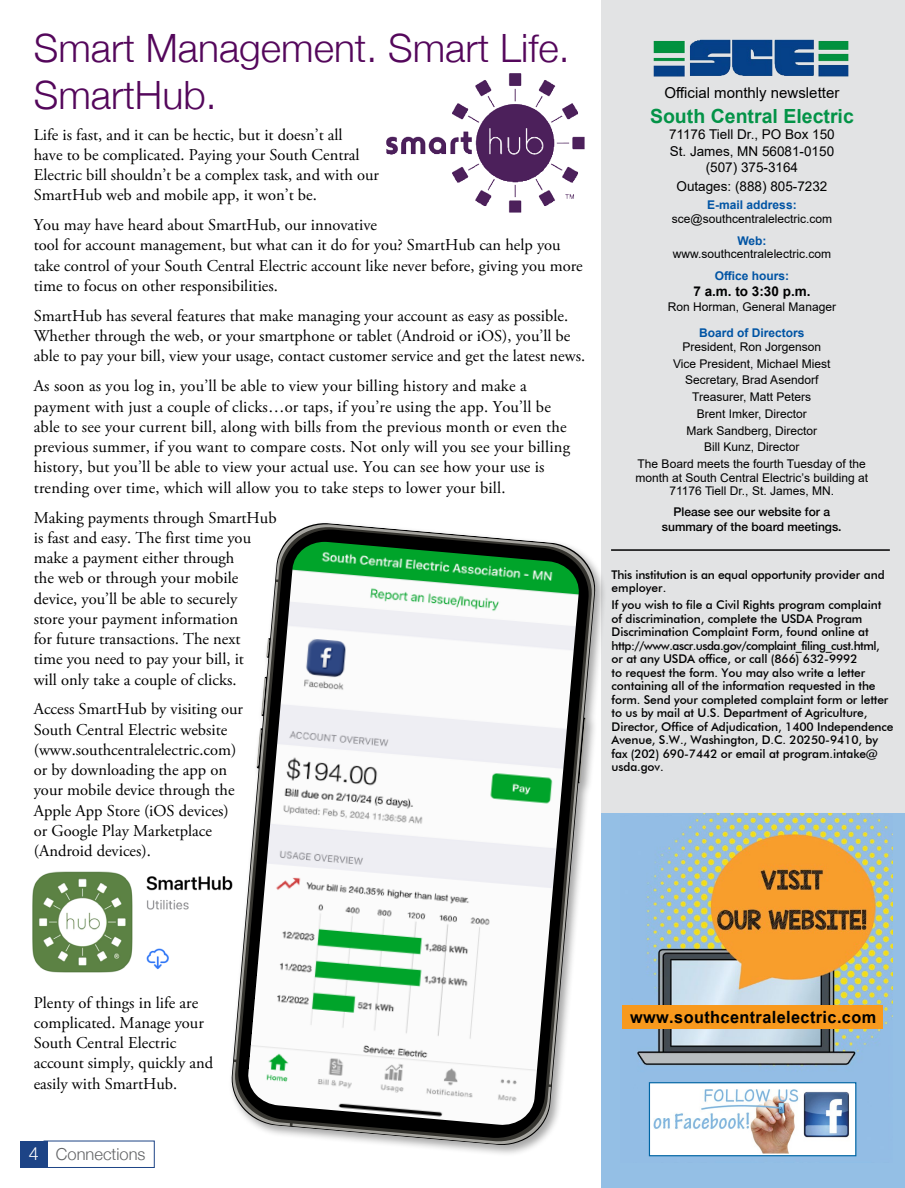
<style>
.page{position:relative;width:905px;height:1188px;background:#fff}
.page>*{position:absolute;margin:0;border:0;box-sizing:border-box;transform-origin:0 0}
.t1{font:300 39px/46.8px "Helvetica Neue";color:#54075b}
.t2{font:700 19.5px "Arial";color:#039347}
.t3{font:700 16.8px "Arial Narrow";letter-spacing:.02em;color:#000;scale:1.18 1}
.t4{font:16.5px/20.2px "Adobe Garamond Pro";color:#000}
.t5{font:300 16.5px "Helvetica Neue";color:#636466}
.t6{font:15px "Arial";color:#000}
.t7{font:13.5px/16.5px "Arial";color:#000;text-align:center}
.t8{font:700 13.5px "Arial";color:#000}
.t9{font:500 12px/13.5px "Futura BT";letter-spacing:-.01em;color:#000}
.t10{font:12px/16.8px "Arial";color:#000;text-align:center}
.t11{font:500 12px/14.4px "Helvetica Neue";color:#000;text-align:center}
.t12{font:700 12px "Arial";color:#0054a4}
.s1{font-size:18px;color:#fff}
</style>
<div class="page">
<div style="left:44px;top:1141px;width:110px;height:27px;border:1px solid #1d4486"></div>
<div style="left:20px;top:1141px;width:27px;height:27px;background:#1d4486"></div>
<div style="left:602px;top:810px;width:302px;height:378px;background:#94bfe5"></div>
<img style="left:620px;top:812px;width:272px;height:345px">
<div style="left:602px;top:0;width:302px;height:812px;background:#e2e3e4"></div>
<img style="left:653px;top:40px;width:195px;height:37px">
<hr style="left:611px;top:549px;width:278px;height:2px;background:#000">
<div style="left:622px;top:1005px;width:260px;height:24px;background:#f8991d"></div>
<div style="left:649px;top:1082px;width:207px;height:74px;background:#fff;border:1px solid #0065a4"></div>
<img style="left:653px;top:1089px;width:196px;height:64px">
<img style="left:452px;top:73px;width:126px;height:101px">
<img style="left:32px;top:872px;width:196px;height:101px">
<div style="left:228px;top:520px;width:379px;height:637px;background:#000;opacity:.35"></div>
<svg style="left:232px;top:523px;width:363px;height:622px"></svg>
<svg style="left:234px;top:526px;width:358px;height:616px"></svg>
<svg style="left:237px;top:529px;width:352px;height:610px"></svg>
<img style="left:248px;top:542px;width:331px;height:583px">
<h1 class="t1" style="left:34px;top:22px;width:537px">Smart Management. Smart Life.<br>SmartHub.</h1>
<p class="t4" style="left:34px;top:125px;width:347px">Life is fast, and it can be hectic, but it doesn’t all<br>have to be complicated. Paying your South Central Electric bill shouldn’t be a complex task, and with our SmartHub web and mobile app, it won’t be.</p>
<p class="t4" style="left:34px;top:215px;width:550px">You may have heard about SmartHub, our innovative<br>tool for account management, but what can it do for you? SmartHub can help you take control of your South Central Electric account like never before, giving you more time to focus on other responsibilities.</p>
<p class="t4" style="left:34px;top:306px;width:553px">SmartHub has several features that make managing your account as easy as possible.<br>Whether through the web, or your smartphone or tablet (Android or iOS), you’ll be able to pay your bill, view your usage, contact customer service and get the latest news.</p>
<p class="t4" style="left:34px;top:377px;width:538px">As soon as you log in, you’ll be able to view your billing history and make a payment with just a couple of clicks…or taps, if you’re using the app. You’ll be able to see your current bill, along with bills from the previous month or even the previous summer, if you want to compare costs. Not only will you see your billing history, but you’ll be able to view your actual use. You can see how your use is trending over time, which will allow you to take steps to lower your bill.</p>
<p class="t4" style="left:34px;top:508px;width:244px">Making payments through SmartHub is fast and easy. The first time you make a payment either through<br>the web or through your mobile device, you’ll be able to securely<br>store your payment information<br>for future transactions. The next<br>time you need to pay your bill, it<br>will only take a couple of clicks.</p>
<p class="t4" style="left:34px;top:700px;width:211px">Access SmartHub by visiting our<br>South Central Electric website (www.southcentralelectric.com) or by downloading the app on your mobile device through the<br>Apple App Store (iOS devices) or Google Play Marketplace (Android devices).</p>
<p class="t6" style="left:664px;top:82px;width:176px">Official monthly newsletter</p>
<p class="t2" style="left:650px;top:102px;width:205px">South Central Electric</p>
<p class="t7" style="left:669px;top:126px;width:167px">71176 Tiell Dr., PO Box 150<br>St. James, MN 56081-0150 (507) 375-3164</p>
<p class="t7" style="left:676px;top:178px;width:152px">Outages: (888) 805-7232</p>
<p class="t12" style="left:707px;top:197px;width:91px">E-mail address:</p>
<p class="t10" style="left:671px;top:210px;width:162px">sce@southcentralelectric.com</p>
<p class="t12" style="left:737px;top:232px;width:31px">Web:</p>
<p class="t10" style="left:673px;top:245px;width:160px">www.southcentralelectric.com</p>
<p class="t12" style="left:714px;top:267px;width:76px">Office hours:</p>
<p class="t8" style="left:693px;top:282px;width:119px">7 a.m. to 3:30 p.m.</p>
<p class="t10" style="left:668px;top:299px;width:170px">Ron Horman, General Manager</p>
<p class="t12" style="left:699px;top:325px;width:107px">Board of Directors</p>
<p class="t10" style="left:637px;top:338px;width:230px">President, Ron Jorgenson<br>Vice President, Michael Miest<br>Secretary, Brad Asendorf<br>Treasurer, Matt Peters<br>Brent Imker, Director<br>Mark Sandberg, Director<br>Bill Kunz, Director<br>The Board meets the fourth Tuesday of the</p>
<p class="t10" style="left:635px;top:471px;width:234px;line-height:13.5px">month at South Central Electric’s building at<br>71176 Tiell Dr., St. James, MN.</p>
<p class="t11" style="left:662px;top:504px;width:181px">Please see our website for a summary of the board meetings.</p>
<p class="t9" style="left:611px;top:568px;width:275px">This institution is an equal opportunity provider and employer.</p>
<p class="t9" style="left:611px;top:598px;width:283px">If you wish to file a Civil Rights program complaint of discrimination, complete the USDA Program Discrimination Complaint Form, found online at http://www.ascr.usda.gov/complaint_filing_cust.html, or at any USDA office, or call (866) 632-9992<br>to request the form. You may also write a letter containing all of the information requested in the form. Send your completed complaint form or letter to us by mail at U.S. Department of Agriculture, Director, Office of Adjudication, 1400 Independence Avenue, S.W., Washington, D.C. 20250-9410, by fax (202) 690-7442 or email at program.intake@ usda.gov.</p>
<p class="t4" style="left:34px;top:993px;width:181px">Plenty of things in life are complicated. Manage your<br>South Central Electric account simply, quickly and easily with SmartHub.</p>
<p class="t5" style="left:29px;top:1141px;width:118px"><span class="s1">4</span> Connections</p>
<p class="t3" style="left:630px;top:1004px;width:210px">www.southcentralelectric.com</p>
</div>
